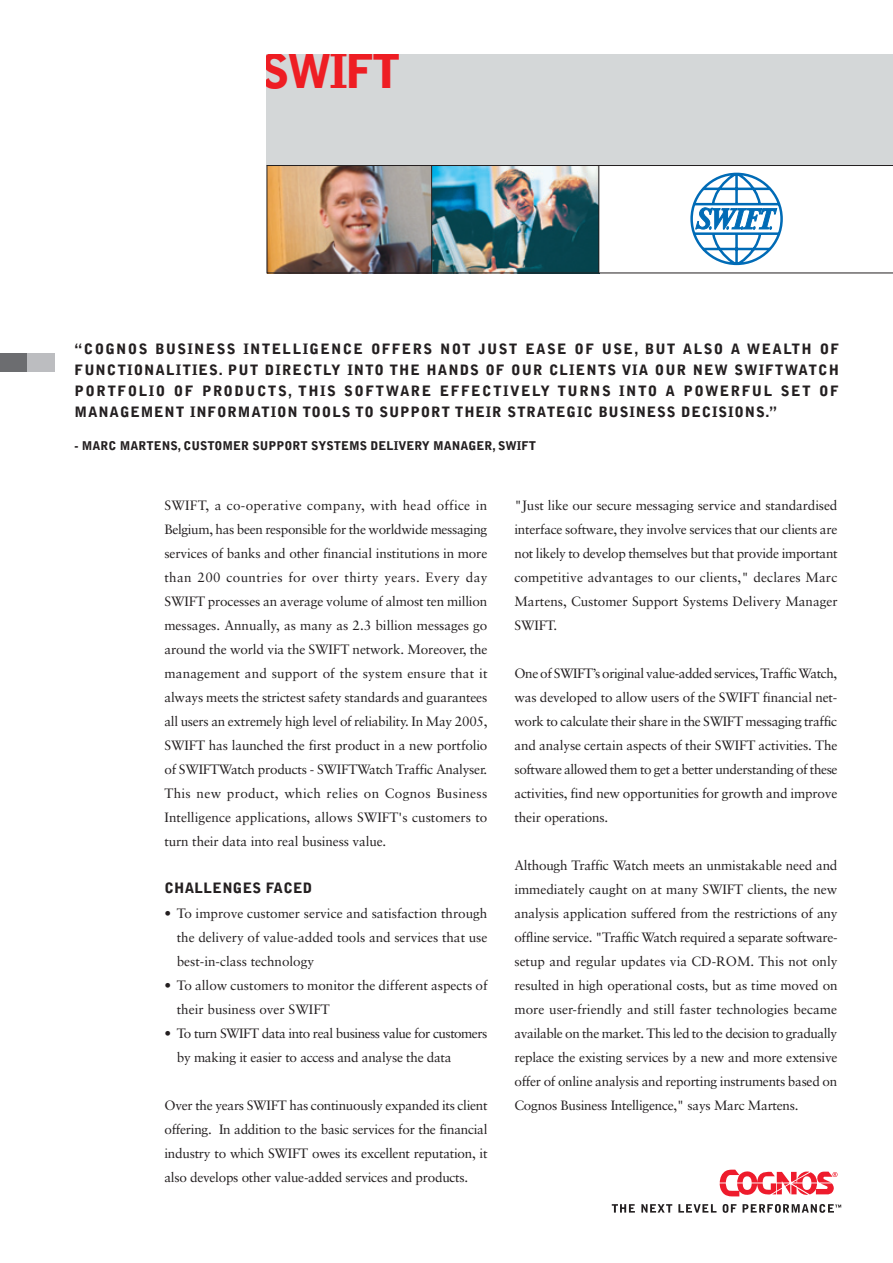
<style>
.page{position:relative;width:893px;height:1263px;background:#fff}
.page>*{position:absolute;margin:0;border:0;box-sizing:border-box;transform-origin:0 0}
.t1{font:900 47.25px "Bell Gothic";letter-spacing:-.05em;color:#ee1d23}
.t2{font:900 14.25px/21px "Bell Gothic";letter-spacing:.06em;color:#231f20;text-align:justify}
.t3{font:900 14.25px "Bell Gothic";letter-spacing:.02em;color:#231f20}
.t4{font:13.5px/24px "Sabon";letter-spacing:-.01em;color:#231f20;text-align:justify}
.t5{font:13.5px/24px "Sabon";letter-spacing:-.04em;color:#231f20}
.t6{font:900 12px "Bell Gothic";color:#231f20}
</style>
<div class="page">
<div style="left:0;top:354px;width:27px;height:18px;background:#6c6d70"></div>
<div style="left:27px;top:354px;width:28px;height:18px;background:#bcbdc0"></div>
<svg style="left:720px;top:1169px;width:117px;height:27px"></svg>
<svg style="left:612px;top:1204px;width:23px;height:8px"></svg>
<svg style="left:641px;top:1204px;width:31px;height:8px"></svg>
<svg style="left:678px;top:1204px;width:38px;height:8px"></svg>
<svg style="left:723px;top:1204px;width:13px;height:9px"></svg>
<svg style="left:743px;top:1204px;width:98px;height:9px"></svg>
<div style="left:261px;top:54px;width:632px;height:111px;background:#d4d7d8"></div>
<div style="left:254px;top:30px;width:12px;height:161px;background:#fff"></div>
<img style="left:267px;top:165px;width:626px;height:108px">
<hr style="left:431px;top:165px;width:1px;height:108px;background:#231f20">
<hr style="left:598px;top:165px;width:1px;height:108px;background:#231f20">
<h1 class="t1" style="left:261px;top:43px;width:142px">SWIFT</h1>
<p class="t2" style="left:75px;top:338px;width:766px">“COGNOS BUSINESS INTELLIGENCE OFFERS NOT JUST EASE OF USE, BUT ALSO A WEALTH OF FUNCTIONALITIES. PUT DIRECTLY INTO THE HANDS OF OUR CLIENTS VIA OUR NEW SWIFTWATCH PORTFOLIO OF PRODUCTS, THIS SOFTWARE EFFECTIVELY TURNS INTO A POWERFUL SET OF MANAGEMENT INFORMATION TOOLS TO SUPPORT THEIR STRATEGIC BUSINESS DECISIONS.”</p>
<p class="t6" style="left:75px;top:438px;width:463px">- MARC MARTENS, CUSTOMER SUPPORT SYSTEMS DELIVERY MANAGER, SWIFT</p>
<p class="t4" style="left:164px;top:493px;width:325px">SWIFT, a co-operative company, with head office in Belgium, has been responsible for the worldwide messaging services of banks and other financial institutions in more than 200 countries for over thirty years. Every day SWIFT processes an average volume of almost ten million messages. Annually, as many as 2.3 billion messages go around the world via the SWIFT network. Moreover, the management and support of the system ensure that it always meets the strictest safety standards and guarantees all users an extremely high level of reliability. In May 2005, SWIFT has launched the first product in a new portfolio of SWIFTWatch products - SWIFTWatch Traffic Analyser.<br>This new product, which relies on Cognos Business Intelligence applications, allows SWIFT's customers to turn their data into real business value.</p>
<p class="t3" style="left:164px;top:879px;width:149px">CHALLENGES FACED</p>
<p class="t4" style="left:177px;top:901px;width:312px;text-indent:-12px">• To improve customer service and satisfaction through the delivery of value-added tools and services that use best-in-class technology</p>
<p class="t4" style="left:177px;top:973px;width:312px;text-indent:-12px">• To allow customers to monitor the different aspects of their business over SWIFT</p>
<p class="t5" style="left:177px;top:1021px;width:312px;text-indent:-12px">• To turn SWIFT data into real business value for customers by making it easier to access and analyse the data</p>
<p class="t4" style="left:164px;top:1093px;width:325px">Over the years SWIFT has continuously expanded its client offering. In addition to the basic services for the financial industry to which SWIFT owes its excellent reputation, it also develops other value-added services and products.</p>
<p class="t4" style="left:514px;top:493px;width:325px">"Just like our secure messaging service and standardised interface software, they involve services that our clients are not likely to develop themselves but that provide important competitive advantages to our clients," declares Marc Martens, Customer Support Systems Delivery Manager SWIFT.</p>
<p class="t4" style="left:514px;top:661px;width:325px">One of SWIFT’s original value-added services, Traffic Watch, was developed to allow users of the SWIFT financial net&shy;work to calculate their share in the SWIFT messaging traffic and analyse certain aspects of their SWIFT activities. The software allowed them to get a better understanding of these activities, find new opportunities for growth and improve their operations.</p>
<p class="t4" style="left:514px;top:853px;width:325px">Although Traffic Watch meets an unmistakable need and immediately caught on at many SWIFT clients, the new analysis application suffered from the restrictions of any offline service. "Traffic Watch required a separate software&shy;setup and regular updates via CD-ROM. This not only resulted in high operational costs, but as time moved on more user-friendly and still faster technologies became available on the market. This led to the decision to gradually replace the existing services by a new and more extensive offer of online analysis and reporting instruments based on Cognos Business Intelligence," says Marc Martens.</p>
</div>
